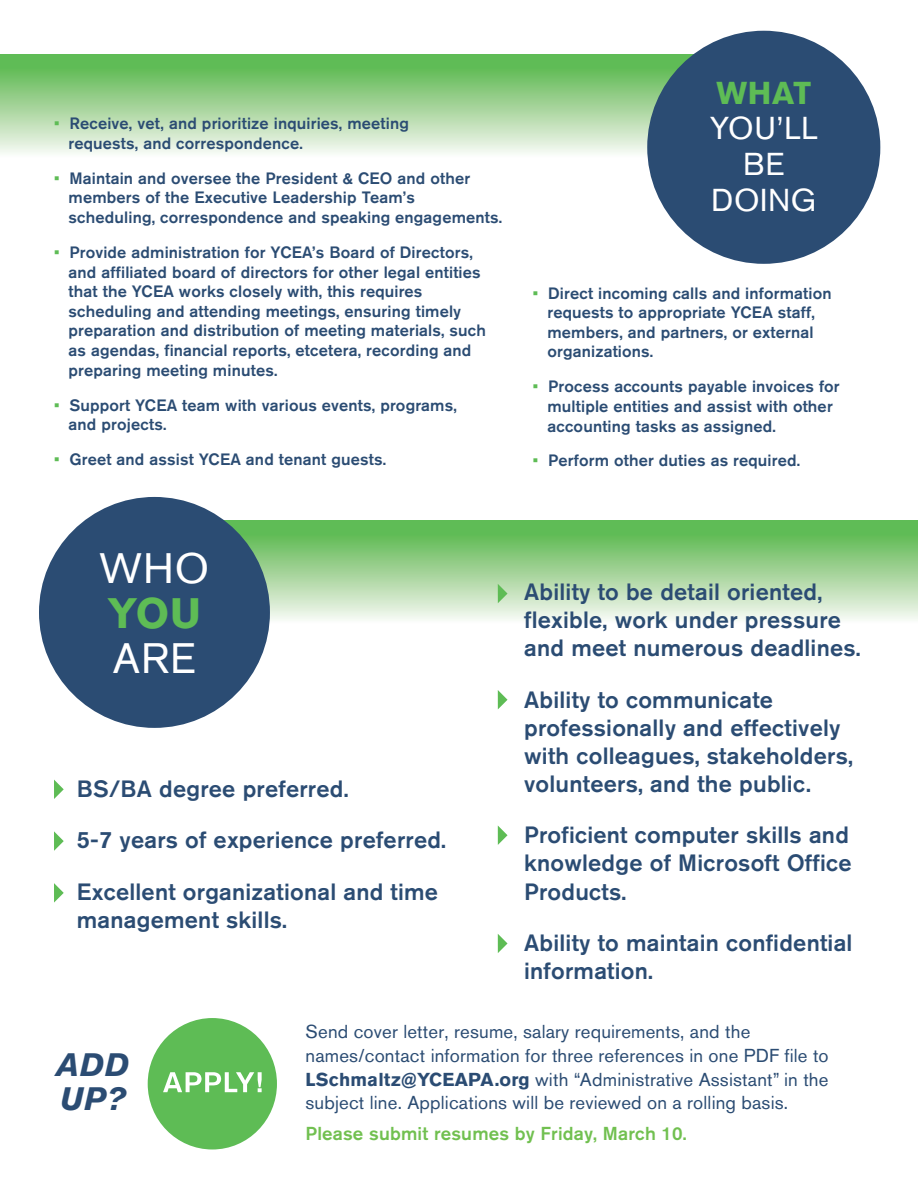
<style>
.page{position:relative;width:918px;height:1188px;background:#fff}
.page>*{position:absolute;margin:0;border:0;box-sizing:border-box;transform-origin:0 0}
.t1{font:42.3px "Akzidenz Grotesk BQ";letter-spacing:.02em;color:#fff}
.t2{font:700 42.3px "Akzidenz Grotesk BQ";color:#5ebc55}
.t3{font:italic 700 32.25px "Akzidenz Grotesk BQ";color:#2b4c73}
.t4{font:31.35px "Akzidenz Grotesk BQ";letter-spacing:.02em;color:#fff}
.t5{font:700 31.35px "Akzidenz Grotesk BQ";color:#5ebc55}
.t6{font:500 23.4px/28px "Akzidenz Grotesk BQ";letter-spacing:.01em;color:#2b4c73}
.t7{font:18.6px/23.7px "Akzidenz Grotesk BQ";letter-spacing:.01em;color:#2b4c73}
.t8{font:500 18.6px "Akzidenz Grotesk BQ";letter-spacing:.01em;color:#71c050}
.t9{font:500 16.35px "Akzidenz Grotesk BQ";letter-spacing:.01em;color:#2b4c73}
.s1{color:#5ebc55}
.s2{font-weight:700}
</style>
<div class="page">
<img style="left:0;top:54px;width:693px;height:123px">
<div style="left:647px;top:31px;width:233px;height:233px;background:#2b4c73;border-radius:50%"></div>
<img style="left:224px;top:520px;width:694px;height:126px">
<div style="left:39px;top:497px;width:231px;height:231px;background:#2b4c73;border-radius:50%"></div>
<svg style="left:54px;top:780px;width:10px;height:19px"></svg>
<svg style="left:498px;top:584px;width:10px;height:19px"></svg>
<svg style="left:498px;top:690px;width:10px;height:19px"></svg>
<svg style="left:54px;top:831px;width:10px;height:20px"></svg>
<svg style="left:498px;top:826px;width:10px;height:19px"></svg>
<svg style="left:54px;top:883px;width:10px;height:20px"></svg>
<svg style="left:498px;top:934px;width:10px;height:19px"></svg>
<div style="left:148px;top:1018px;width:129px;height:132px;background:#5ebc55;border-radius:50%"></div>
<svg style="left:163px;top:1072px;width:99px;height:20px"></svg>
<p class="t9" style="left:54px;top:114px;width:356px"><span class="s1">•</span> Receive, vet, and prioritize inquiries, meeting</p>
<p class="t9" style="left:69px;top:133px;width:236px">requests, and correspondence.</p>
<p class="t9" style="left:54px;top:168px;width:418px"><span class="s1">•</span> Maintain and oversee the President &amp; CEO and other</p>
<p class="t9" style="left:69px;top:188px;width:348px">members of the Executive Leadership Team’s</p>
<p class="t9" style="left:69px;top:207px;width:435px">scheduling, correspondence and speaking engagements.</p>
<p class="t9" style="left:54px;top:242px;width:420px"><span class="s1">•</span> Provide administration for YCEA’s Board of Directors,</p>
<p class="t9" style="left:69px;top:262px;width:414px">and affiliated board of directors for other legal entities</p>
<p class="t9" style="left:69px;top:282px;width:355px">that the YCEA works closely with, this requires</p>
<p class="t9" style="left:69px;top:301px;width:394px">scheduling and attending meetings, ensuring timely</p>
<p class="t9" style="left:69px;top:321px;width:419px">preparation and distribution of meeting materials, such</p>
<p class="t9" style="left:69px;top:340px;width:404px">as agendas, financial reports, etcetera, recording and</p>
<p class="t9" style="left:69px;top:360px;width:210px">preparing meeting minutes.</p>
<p class="t9" style="left:54px;top:395px;width:404px"><span class="s1">•</span> Support YCEA team with various events, programs,</p>
<p class="t9" style="left:69px;top:415px;width:99px">and projects.</p>
<p class="t9" style="left:54px;top:449px;width:334px"><span class="s1">•</span> Greet and assist YCEA and tenant guests.</p>
<p class="t5" style="left:717px;top:74px;width:96px">WHAT</p>
<p class="t4" style="left:710px;top:110px;width:110px">YOU’LL</p>
<p class="t4" style="left:743px;top:146px;width:43px">BE</p>
<p class="t4" style="left:711px;top:182px;width:107px">DOING</p>
<p class="t9" style="left:533px;top:283px;width:300px"><span class="s1">•</span> Direct incoming calls and information</p>
<p class="t9" style="left:547px;top:302px;width:269px">requests to appropriate YCEA staff,</p>
<p class="t9" style="left:547px;top:322px;width:268px">members, and partners, or external</p>
<p class="t9" style="left:547px;top:342px;width:107px">organizations.</p>
<p class="t9" style="left:533px;top:377px;width:308px"><span class="s1">•</span> Process accounts payable invoices for</p>
<p class="t9" style="left:547px;top:396px;width:287px">multiple entities and assist with other</p>
<p class="t9" style="left:547px;top:416px;width:230px">accounting tasks as assigned.</p>
<p class="t9" style="left:533px;top:451px;width:269px"><span class="s1">•</span> Perform other duties as required.</p>
<p class="t1" style="left:99px;top:543px;width:111px">WHO</p>
<p class="t2" style="left:108px;top:589px;width:95px">YOU</p>
<p class="t1" style="left:113px;top:633px;width:84px">ARE</p>
<p class="t6" style="left:77px;top:774px;width:273px">BS/BA degree preferred.</p>
<p class="t6" style="left:77px;top:825px;width:371px">5-7 years of experience preferred.</p>
<p class="t6" style="left:77px;top:877px;width:363px">Excellent organizational and time management skills.</p>
<p class="t6" style="left:524px;top:577px;width:300px">Ability to be detail oriented,</p>
<p class="t6" style="left:524px;top:605px;width:318px">flexible, work under pressure</p>
<p class="t6" style="left:524px;top:633px;width:338px">and meet numerous deadlines.</p>
<p class="t6" style="left:524px;top:685px;width:250px">Ability to communicate</p>
<p class="t6" style="left:524px;top:713px;width:318px">professionally and effectively</p>
<p class="t6" style="left:524px;top:741px;width:330px">with colleagues, stakeholders,</p>
<p class="t6" style="left:524px;top:769px;width:288px">volunteers, and the public.</p>
<p class="t6" style="left:524px;top:821px;width:329px;text-align:justify">Proficient computer skills and knowledge of Microsoft Office Products.</p>
<p class="t6" style="left:524px;top:928px;width:330px">Ability to maintain confidential</p>
<p class="t6" style="left:524px;top:956px;width:130px">information.</p>
<p class="t3" style="left:57px;top:1046px;width:74px">ADD</p>
<p class="t3" style="left:60px;top:1080px;width:67px">UP?</p>
<p class="t7" style="left:306px;top:1020px;width:446px">Send cover letter, resume, salary requirements, and the</p>
<p class="t7" style="left:306px;top:1044px;width:525px">names/contact information for three references in one PDF file to</p>
<p class="t7" style="left:306px;top:1067px;width:525px"><span class="s2">LSchmaltz@YCEAPA.org</span> with “Administrative Assistant” in the subject line. Applications will be reviewed on a rolling basis.</p>
<p class="t8" style="left:306px;top:1122px;width:383px">Please submit resumes by Friday, March 10.</p>
</div>
